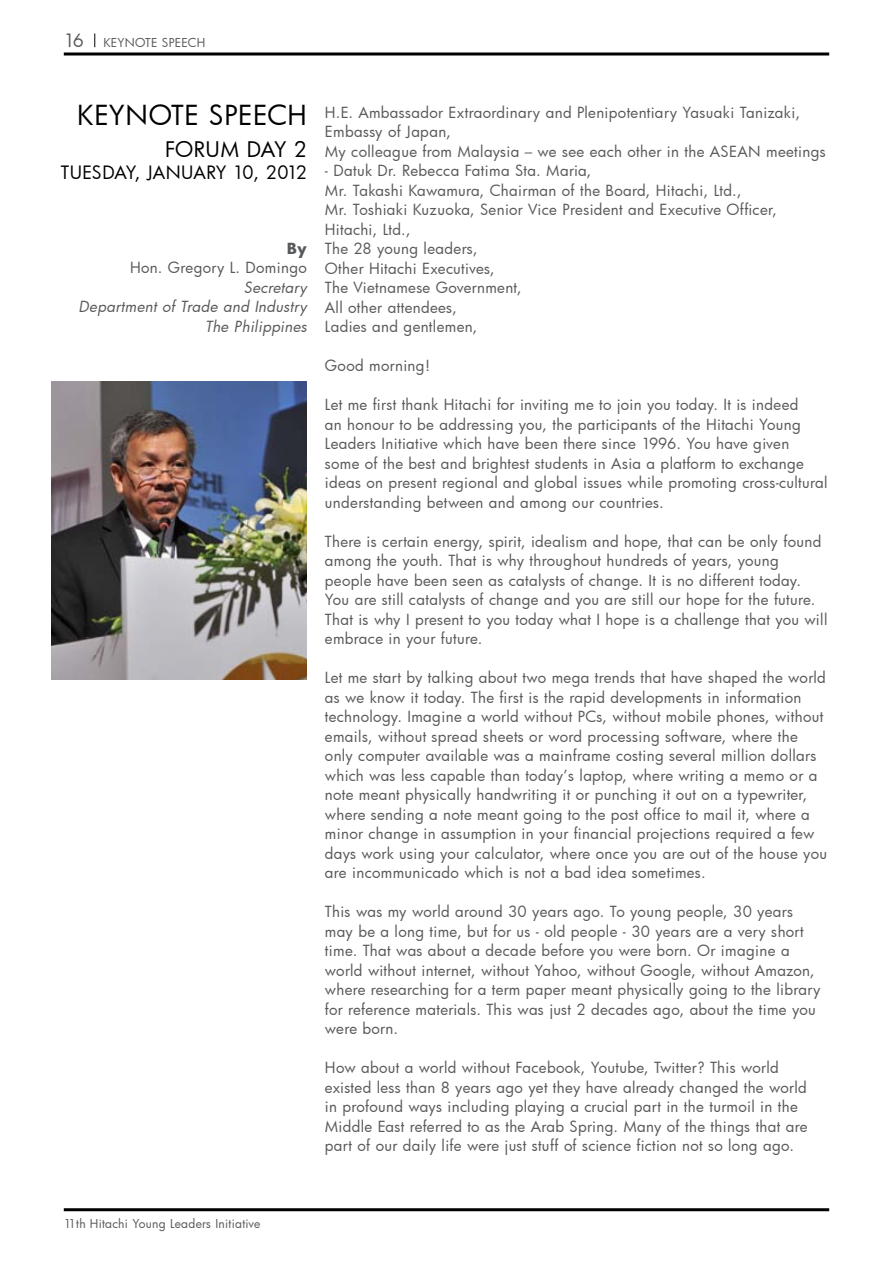
<style>
.page{position:relative;width:893px;height:1263px;background:#fff}
.page>*{position:absolute;margin:0;border:0;box-sizing:border-box;transform-origin:0 0}
.t1{font:27px "Futura Bk";letter-spacing:.025em;color:#000}
.t2{font:21px "Futura Bk";letter-spacing:.01em;color:#000}
.t3{font:18px "Futura Bk";letter-spacing:-.005em;color:#000}
.t4{font:15px/19.5px "Futura Bk";letter-spacing:.025em;color:#58595b}
.t5{font:italic 15px/19.5px "Futura Bk";letter-spacing:.025em;color:#58595b;text-align:right}
.t6{font:700 15px "Futura Bk";color:#58595b}
.t7{font:12px "Futura Bk";letter-spacing:.025em;color:#58595b}
.s1{font-size:18px}
</style>
<div class="page">
<hr style="left:64px;top:53px;width:765px;height:3px;background:#000">
<hr style="left:64px;top:1208px;width:765px;height:3px;background:#000">
<svg style="left:94px;top:34px;width:1px;height:13px"></svg>
<img style="left:52px;top:382px;width:255px;height:297px">
<p class="t7" style="left:64px;top:34px;width:143px"><span class="s1">16</span> KEYNOTE SPEECH</p>
<h1 class="t1" style="left:77px;top:96px;width:231px">KEYNOTE SPEECH</h1>
<h2 class="t2" style="left:165px;top:135px;width:143px">FORUM DAY 2</h2>
<p class="t3" style="left:61px;top:160px;width:247px">TUESDAY, JANUARY 10, 2012</p>
<p class="t6" style="left:287px;top:238px;width:22px">By</p>
<p class="t4" style="left:130px;top:258px;width:178px">Hon. Gregory L. Domingo</p>
<p class="t5" style="left:79px;top:277px;width:230px">Secretary<br>Department of Trade and Industry<br>The Philippines</p>
<p class="t4" style="left:325px;top:102px;width:502px">H.E. Ambassador Extraordinary and Plenipotentiary Yasuaki Tanizaki,<br>Embassy of Japan,<br>My colleague from Malaysia – we see each other in the ASEAN meetings</p>
<p class="t4" style="left:325px;top:161px;width:454px">- Datuk Dr. Rebecca Fatima Sta. Maria,<br>Mr. Takashi Kawamura, Chairman of the Board, Hitachi, Ltd.,<br>Mr. Toshiaki Kuzuoka, Senior Vice President and Executive Officer, Hitachi, Ltd.,<br>The 28 young leaders,<br>Other Hitachi Executives,<br>The Vietnamese Government,<br>All other attendees,<br>Ladies and gentlemen,</p>
<p class="t4" style="left:325px;top:356px;width:107px">Good morning!</p>
<p class="t4" style="left:325px;top:395px;width:504px">Let me first thank Hitachi for inviting me to join you today. It is indeed<br>an honour to be addressing you, the participants of the Hitachi Young Leaders Initiative which have been there since 1996. You have given<br>some of the best and brightest students in Asia a platform to exchange ideas on present regional and global issues while promoting cross-cultural understanding between and among our countries.</p>
<p class="t4" style="left:325px;top:531px;width:504px">There is certain energy, spirit, idealism and hope, that can be only found among the youth. That is why throughout hundreds of years, young people have been seen as catalysts of change. It is no different today.<br>You are still catalysts of change and you are still our hope for the future.<br>That is why I present to you today what I hope is a challenge that you will embrace in your future.</p>
<p class="t4" style="left:325px;top:668px;width:504px">Let me start by talking about two mega trends that have shaped the world as we know it today. The first is the rapid developments in information technology. Imagine a world without PCs, without mobile phones, without emails, without spread sheets or word processing software, where the only computer available was a mainframe costing several million dollars which was less capable than today’s laptop, where writing a memo or a note meant physically handwriting it or punching it out on a typewriter, where sending a note meant going to the post office to mail it, where a minor change in assumption in your financial projections required a few days work using your calculator, where once you are out of the house you are incommunicado which is not a bad idea sometimes.</p>
<p class="t4" style="left:325px;top:902px;width:497px">This was my world around 30 years ago. To young people, 30 years may be a long time, but for us - old people - 30 years are a very short time. That was about a decade before you were born. Or imagine a world without internet, without Yahoo, without Google, without Amazon, where researching for a term paper meant physically going to the library for reference materials. This was just 2 decades ago, about the time you were born.</p>
<p class="t4" style="left:325px;top:1058px;width:484px">How about a world without Facebook, Youtube, Twitter? This world existed less than 8 years ago yet they have already changed the world in profound ways including playing a crucial part in the turmoil in the Middle East referred to as the Arab Spring. Many of the things that are part of our daily life were just stuff of science fiction not so long ago.</p>
<p class="t7" style="left:64px;top:1216px;width:198px">11th Hitachi Young Leaders Initiative</p>
</div>
